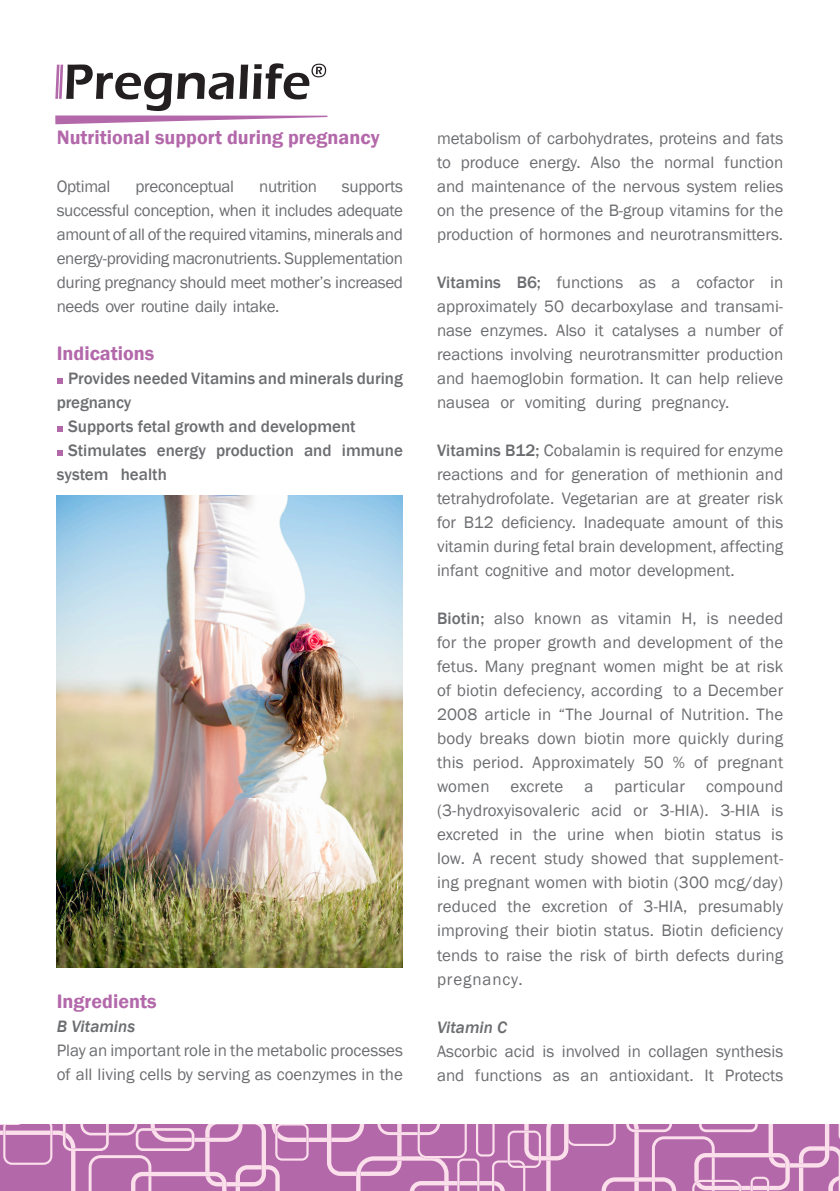
<style>
.page{position:relative;width:840px;height:1191px;background:#fff}
.page>*{position:absolute;margin:0;border:0;box-sizing:border-box;transform-origin:0 0}
.t1{font:600 20px "Franklin Gothic";color:#b368aa}
.t2{font:17px/24px "Franklin Gothic";color:#6c6d70}
.t3{font:17px/24px "Franklin Gothic";letter-spacing:-.02em;color:#6c6d70}
.t4{font:500 17px/24px "Franklin Gothic";color:#6c6d70}
.t5{font:italic 500 17px "Franklin Gothic";color:#6c6d70}
.s1{font-weight:500}
</style>
<div class="page">
<svg style="left:57px;top:378px;width:6px;height:6px"></svg>
<svg style="left:57px;top:426px;width:6px;height:6px"></svg>
<svg style="left:57px;top:450px;width:6px;height:6px"></svg>
<img style="left:57px;top:496px;width:346px;height:471px">
<svg style="left:55px;top:63px;width:272px;height:61px"></svg>
<svg style="left:0;top:1125px;width:839px;height:66px;background:#c180b7"></svg>
<p class="t1" style="left:57px;top:125px;width:324px">Nutritional support during pregnancy</p>
<p class="t3" style="left:57px;top:175px;width:347px">Optimal<br>successful conception, when it includes adequate amount of all of the required vitamins, minerals and energy-providing macronutrients. Supplementation during pregnancy should meet mother s’ increased needs over routine daily intake.</p>
<p class="t1" style="left:57px;top:341px;width:99px">Indications</p>
<p class="t4" style="left:68px;top:367px;width:336px">Provides needed Vitamins and minerals during</p>
<p class="t4" style="left:57px;top:391px;width:76px">pregnancy</p>
<p class="t4" style="left:68px;top:415px;width:289px">Supports fetal growth and development</p>
<p class="t4" style="left:341px;top:439px;width:63px">immune</p>
<p class="t3" style="left:135px;top:175px;width:100px">preconceptual</p>
<p class="t3" style="left:259px;top:175px;width:59px">nutrition</p>
<p class="t3" style="left:342px;top:175px;width:62px">supports</p>
<p class="t4" style="left:121px;top:439px;width:48px;text-indent:-53px">Stimulates health</p>
<p class="t4" style="left:216px;top:439px;width:79px">production</p>
<p class="t4" style="left:304px;top:439px;width:29px">and</p>
<p class="t4" style="left:157px;top:439px;width:50px">energy</p>
<p class="t4" style="left:57px;top:463px;width:53px">system</p>
<p class="t1" style="left:57px;top:989px;width:101px">Ingredients</p>
<p class="t5" style="left:57px;top:1016px;width:80px">B Vitamins</p>
<p class="t2" style="left:57px;top:1039px;width:347px">Play an important role in the metabolic processes of all living cells by serving as coenzymes in the</p>
<p class="t2" style="left:437px;top:127px;width:347px;text-align:right">metabolism of carbohydrates, proteins and fats function</p>
<p class="t2" style="left:460px;top:151px;width:60px">produce</p>
<p class="t2" style="left:590px;top:151px;width:31px">Also</p>
<p class="t2" style="left:630px;top:151px;width:25px">the</p>
<p class="t2" style="left:663px;top:151px;width:52px">normal</p>
<p class="t2" style="left:437px;top:151px;width:347px">to<br>and maintenance of the nervous system relies on the presence of the B-group vitamins for the production of hormones and neurotransmitters.</p>
<p class="t2" style="left:769px;top:271px;width:15px">in</p>
<p class="t2" style="left:529px;top:151px;width:53px">energy.</p>
<p class="t2" style="left:556px;top:271px;width:68px">functions</p>
<p class="t2" style="left:696px;top:271px;width:60px">cofactor</p>
<p class="t4" style="left:516px;top:271px;width:26px">B6;</p>
<p class="t4" style="left:437px;top:271px;width:65px">Vitamins</p>
<p class="t2" style="left:638px;top:271px;width:18px">as</p>
<p class="t2" style="left:671px;top:271px;width:10px">a</p>
<p class="t2" style="left:437px;top:295px;width:347px">approximately 50 decarboxylase and transami-</p>
<p class="t2" style="left:437px;top:343px;width:347px">reactions involving neurotransmitter production</p>
<p class="t2" style="left:437px;top:367px;width:347px">and haemoglobin formation. It can help relieve</p>
<p class="t2" style="left:651px;top:391px;width:79px">pregnancy.</p>
<p class="t2" style="left:768px;top:319px;width:15px">of</p>
<p class="t2" style="left:556px;top:319px;width:31px">Also</p>
<p class="t2" style="left:594px;top:319px;width:11px">it</p>
<p class="t2" style="left:611px;top:319px;width:68px">catalyses</p>
<p class="t2" style="left:704px;top:319px;width:57px">number</p>
<p class="t2" style="left:437px;top:319px;width:36px">nase</p>
<p class="t2" style="left:480px;top:319px;width:69px">enzymes.</p>
<p class="t2" style="left:687px;top:319px;width:10px">a</p>
<p class="t2" style="left:524px;top:391px;width:62px">vomiting</p>
<p class="t2" style="left:595px;top:391px;width:47px">during</p>
<p class="t2" style="left:500px;top:391px;width:16px">or</p>
<p class="t2" style="left:437px;top:391px;width:55px">nausea</p>
<p class="t2" style="left:437px;top:439px;width:347px;text-align:justify"><span class="s1">Vitamins B12;</span> Cobalamin is required for enzyme reactions and for generation of methionin and tetrahydrofolate. Vegetarian are at greater risk for B12 deficiency. Inadequate amount of this vitamin during fetal brain development, affecting infant cognitive and motor development.</p>
<p class="t2" style="left:727px;top:607px;width:56px">needed</p>
<p class="t2" style="left:494px;top:607px;width:32px">also</p>
<p class="t2" style="left:533px;top:607px;width:49px">known</p>
<p class="t2" style="left:617px;top:607px;width:55px">vitamin</p>
<p class="t2" style="left:681px;top:607px;width:17px">H,</p>
<p class="t2" style="left:706px;top:607px;width:13px">is</p>
<p class="t4" style="left:437px;top:607px;width:49px">Biotin;</p>
<p class="t2" style="left:437px;top:631px;width:347px;text-align:right">for the proper growth and development of the fetus. Many pregnant women might be at risk to a December</p>
<p class="t2" style="left:591px;top:607px;width:19px">as</p>
<p class="t2" style="left:437px;top:679px;width:226px">of biotin defeciency, according</p>
<p class="t2" style="left:437px;top:703px;width:347px">2008 article in “The Journal of Nutrition. The</p>
<p class="t2" style="left:736px;top:727px;width:48px">during</p>
<p class="t2" style="left:437px;top:727px;width:36px">body</p>
<p class="t2" style="left:479px;top:727px;width:51px">breaks</p>
<p class="t2" style="left:537px;top:727px;width:40px">down</p>
<p class="t2" style="left:583px;top:727px;width:42px">biotin</p>
<p class="t2" style="left:678px;top:727px;width:52px">quickly</p>
<p class="t2" style="left:632px;top:727px;width:39px">more</p>
<p class="t2" style="left:437px;top:751px;width:28px">this</p>
<p class="t2" style="left:472px;top:751px;width:52px">period.</p>
<p class="t2" style="left:532px;top:751px;width:103px">Approximately</p>
<p class="t2" style="left:643px;top:751px;width:22px">50</p>
<p class="t2" style="left:672px;top:751px;width:14px">%</p>
<p class="t2" style="left:693px;top:751px;width:16px">of</p>
<p class="t2" style="left:717px;top:751px;width:67px">pregnant</p>
<p class="t2" style="left:437px;top:775px;width:54px">women</p>
<p class="t2" style="left:510px;top:775px;width:54px">excrete</p>
<p class="t2" style="left:584px;top:775px;width:10px">a</p>
<p class="t2" style="left:614px;top:775px;width:72px">particular</p>
<p class="t2" style="left:705px;top:775px;width:79px">compound</p>
<p class="t2" style="left:437px;top:799px;width:144px">(3-hydroxyisovaleric</p>
<p class="t2" style="left:591px;top:799px;width:32px">acid</p>
<p class="t2" style="left:633px;top:799px;width:16px">or</p>
<p class="t2" style="left:659px;top:799px;width:50px">3-HIA .)</p>
<p class="t2" style="left:720px;top:799px;width:41px">3-HIA</p>
<p class="t2" style="left:770px;top:799px;width:13px">is</p>
<p class="t2" style="left:437px;top:823px;width:63px">excreted</p>
<p class="t2" style="left:437px;top:871px;width:347px">ing pregnant women with biotin (300 mcg/day(</p>
<p class="t2" style="left:509px;top:823px;width:15px">in</p>
<p class="t2" style="left:532px;top:823px;width:25px">the</p>
<p class="t2" style="left:566px;top:823px;width:39px">urine</p>
<p class="t2" style="left:614px;top:823px;width:41px">when</p>
<p class="t2" style="left:664px;top:823px;width:42px">biotin</p>
<p class="t2" style="left:770px;top:823px;width:13px">is</p>
<p class="t2" style="left:715px;top:823px;width:47px">status</p>
<p class="t2" style="left:437px;top:847px;width:46px">low A.</p>
<p class="t2" style="left:544px;top:847px;width:41px">study</p>
<p class="t2" style="left:591px;top:847px;width:57px">showed</p>
<p class="t2" style="left:654px;top:847px;width:31px">that</p>
<p class="t2" style="left:691px;top:847px;width:93px">supplement-</p>
<p class="t2" style="left:489px;top:847px;width:48px">recent</p>
<p class="t2" style="left:618px;top:895px;width:16px">of</p>
<p class="t2" style="left:643px;top:895px;width:45px">3-HIA,</p>
<p class="t2" style="left:437px;top:895px;width:347px">reduced<br>improving their biotin status. Biotin deficiency tends to raise the risk of birth defects during pregnancy.</p>
<p class="t5" style="left:437px;top:1016px;width:72px">Vitamin C</p>
<p class="t2" style="left:437px;top:1039px;width:347px;text-align:right">Ascorbic acid is involved in collagen synthesis<br>Protects</p>
<p class="t2" style="left:507px;top:895px;width:25px">the</p>
<p class="t2" style="left:541px;top:895px;width:68px">excretion</p>
<p class="t2" style="left:697px;top:895px;width:87px">presumably</p>
<p class="t2" style="left:475px;top:1063px;width:68px">functions</p>
<p class="t2" style="left:437px;top:1063px;width:29px">and</p>
<p class="t2" style="left:609px;top:1063px;width:85px">antioxidant.</p>
<p class="t2" style="left:704px;top:1063px;width:11px">It</p>
<p class="t2" style="left:552px;top:1063px;width:18px">as</p>
<p class="t2" style="left:580px;top:1063px;width:20px">an</p>
</div>
